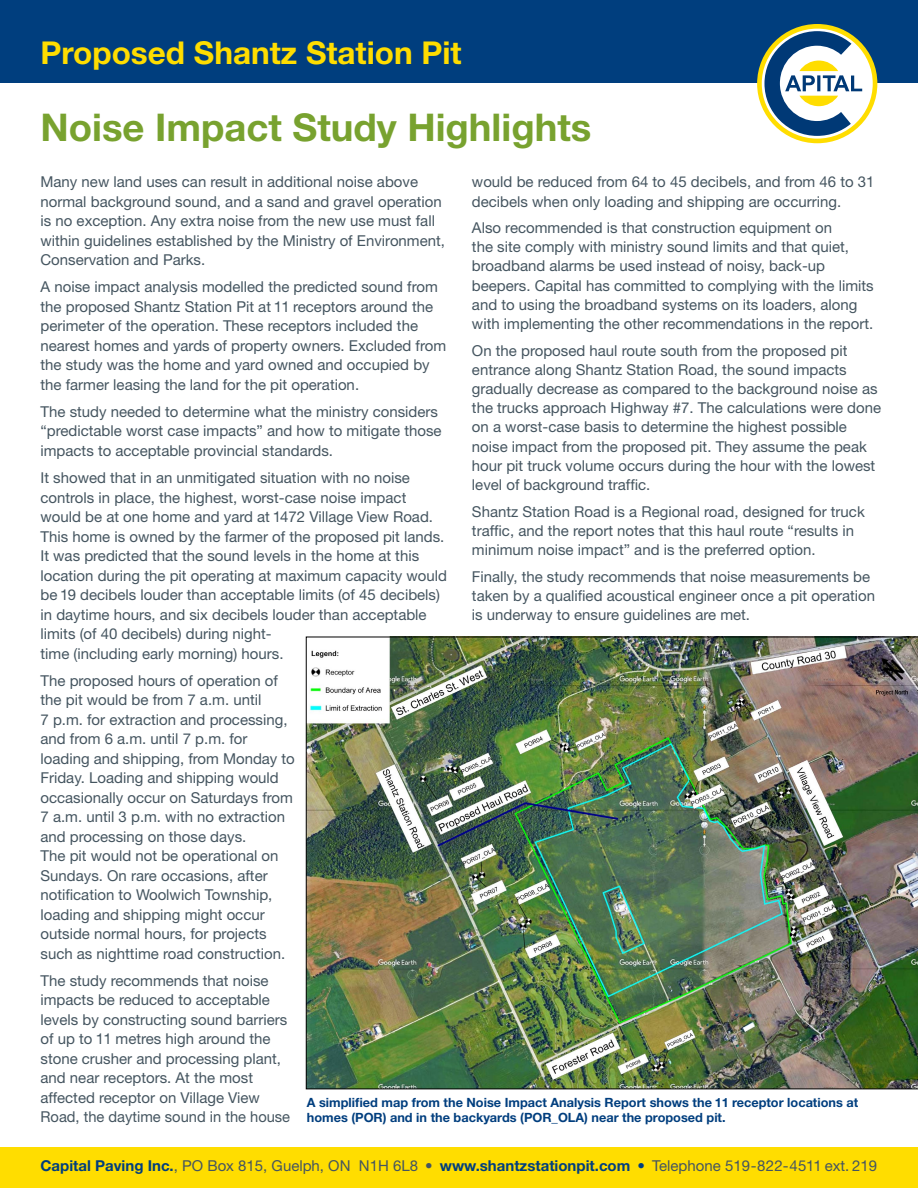
<style>
.page{position:relative;width:918px;height:1188px;background:#fff}
.page>*{position:absolute;margin:0;border:0;box-sizing:border-box;transform-origin:0 0}
.t1{font:700 38.25px "Helvetica Neue";color:#78a22f}
.t2{font:700 31.5px "Helvetica Neue";color:#fd0}
.t3{font:15px/19.5px "Helvetica Neue";color:#455560}
.t4{font:700 12.75px/15px "Helvetica Neue";color:#003e7e}
.s1{font-weight:700;color:#003e7e}
</style>
<div class="page">
<img style="left:306px;top:637px;width:612px;height:452px">
<div style="left:0;top:0;width:918px;height:82px;background:#003e7e"></div>
<div style="left:0;top:1148px;width:918px;height:40px;background:#fd0"></div>
<svg style="left:757px;top:24px;width:120px;height:119px"></svg>
<h2 class="t2" style="left:40px;top:33px;width:423px">Proposed Shantz Station Pit</h2>
<h1 class="t1" style="left:40px;top:104px;width:552px">Noise Impact Study Highlights</h1>
<p class="t3" style="left:472px;top:172px;width:404px">would be reduced from 64 to 45 decibels, and from 46 to 31 decibels when only loading and shipping are occurring.</p>
<p class="t3" style="left:472px;top:218px;width:403px">Also recommended is that construction equipment on<br>the site comply with ministry sound limits and that quiet, broadband alarms be used instead of noisy, back-up beepers. Capital has committed to complying with the limits and to using the broadband systems on its loaders, along with implementing the other recommendations in the report.</p>
<p class="t3" style="left:472px;top:340px;width:411px">On the proposed haul route south from the proposed pit entrance along Shantz Station Road, the sound impacts gradually decrease as compared to the background noise as the trucks approach Highway #7. The calculations were done on a worst-case basis to determine the highest possible noise impact from the proposed pit. They assume the peak hour pit truck volume occurs during the hour with the lowest level of background traffic.</p>
<p class="t3" style="left:472px;top:501px;width:394px">Shantz Station Road is a Regional road, designed for truck traffic, and the report notes that this haul route “results in minimum noise impact” and is the preferred option.</p>
<p class="t3" style="left:472px;top:566px;width:405px">Finally, the study recommends that noise measurements be taken by a qualified acoustical engineer once a pit operation is underway to ensure guidelines are met.</p>
<p class="t3" style="left:40px;top:172px;width:406px">Many new land uses can result in additional noise above normal background sound, and a sand and gravel operation is no exception. Any extra noise from the new use must fall within guidelines established by the Ministry of Environment, Conservation and Parks.</p>
<p class="t3" style="left:40px;top:277px;width:407px">A noise impact analysis modelled the predicted sound from the proposed Shantz Station Pit at 11 receptors around the perimeter of the operation. These receptors included the nearest homes and yards of property owners. Excluded from the study was the home and yard owned and occupied by the farmer leasing the land for the pit operation.</p>
<p class="t3" style="left:40px;top:402px;width:403px">The study needed to determine what the ministry considers “predictable worst case impacts” and how to mitigate those impacts to acceptable provincial standards.</p>
<p class="t3" style="left:40px;top:468px;width:408px">It showed that in an unmitigated situation with no noise controls in place, the highest, worst-case noise impact would be at one home and yard at 1472 Village View Road.<br>This home is owned by the farmer of the proposed pit lands.<br>It was predicted that the sound levels in the home at this location during the pit operating at maximum capacity would be 19 decibels louder than acceptable limits (of 45 decibels) in daytime hours, and six decibels louder than acceptable limits (of 40 decibels) during night-<br>time (including early morning) hours.</p>
<p class="t3" style="left:40px;top:670px;width:256px">The proposed hours of operation of the pit would be from 7 a.m. until<br>7 p.m. for extraction and processing, and from 6 a.m. until 7 p.m. for loading and shipping, from Monday to Friday. Loading and shipping would occasionally occur on Saturdays from 7 a.m. until 3 p.m. with no extraction and processing on those days.<br>The pit would not be operational on Sundays. On rare occasions, after notification to Woolwich Township, loading and shipping might occur outside normal hours, for projects such as nighttime road construction.</p>
<p class="t3" style="left:40px;top:970px;width:251px">The study recommends that noise impacts be reduced to acceptable levels by constructing sound barriers of up to 11 metres high around the stone crusher and processing plant, and near receptors. At the most affected receptor on Village View Road, the daytime sound in the house</p>
<p class="t4" style="left:307px;top:1095px;width:553px">A simplified map from the Noise Impact Analysis Report shows the 11 receptor locations at homes (POR) and in the backyards (POR_OLA) near the proposed pit.</p>
<p class="t3" style="left:40px;top:1156px;width:838px"><span class="s1">Capital Paving Inc.</span>, PO Box 815, Guelph, ON N1H 6L8 • <span class="s1">www.shantzstationpit.com •</span> Telephone 519-822-4511 ext. 219</p>
</div>
